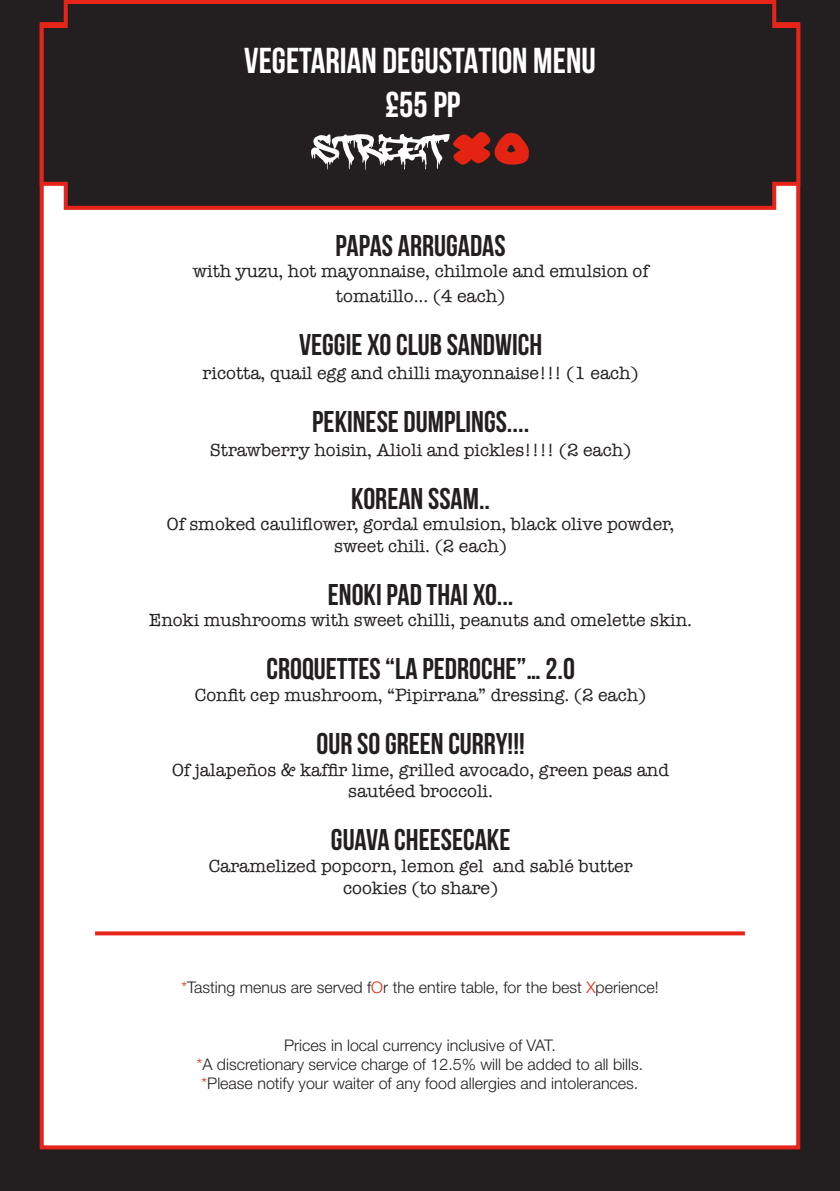
<style>
.page{position:relative;width:840px;height:1191px;background:#fff}
.page>*{position:absolute;margin:0;border:0;box-sizing:border-box;transform-origin:0 0}
.t1{font:700 36px "Bebas Neue";color:#fff}
.Plate{font:700 30px "Bebas Neue";color:#231f20}
.description{font:18px/21.6px "American Typewriter";color:#231f20;text-align:center}
.t2{font:300 16px "Helvetica Neue";color:#231f20}
.s1{color:#e42313}
</style>
<div class="page">
<div style="left:0;top:0;width:839px;height:1191px;background:#231f20"></div>
<div style="left:40px;top:22px;width:759px;height:1127px;background:#fff;border:4px solid #e72419"></div>
<svg style="left:39px;top:0;width:762px;height:212px;background:#312323"></svg>
<svg style="left:311px;top:130px;width:218px;height:40px"></svg>
<svg style="left:95px;top:931px;width:649px;height:4px;background:#e93930"></svg>
<p class="t1" style="left:244px;top:41px;width:353px">VEGETARIAN DEGUSTATION MENU</p>
<p class="t1" style="left:385px;top:84px;width:77px">£55 PP</p>
<p class="Plate" style="left:335px;top:229px;width:171px">PAPAS ARRUGADAS</p>
<p class="description" style="left:192px;top:260px;width:457px;line-height:24px">with yuzu, hot mayonnaise, chilmole and emulsion of tomatillo... (4 each)</p>
<p class="Plate" style="left:299px;top:328px;width:244px">VEGGIE XO CLUB SANDWICH</p>
<p class="description" style="left:202px;top:362px;width:437px">ricotta, quail egg and chilli mayonnaise!!! (1 each)</p>
<p class="Plate" style="left:312px;top:405px;width:218px">PEKINESE DUMPLINGS....</p>
<p class="description" style="left:210px;top:439px;width:422px">Strawberry hoisin, Alioli and pickles!!!! (2 each)</p>
<p class="Plate" style="left:351px;top:482px;width:140px">KOREAN SSAM..</p>
<p class="description" style="left:167px;top:513px;width:509px">Of smoked cauliflower, gordal emulsion, black olive powder, sweet chili. (2 each)</p>
<p class="Plate" style="left:327px;top:578px;width:187px">ENOKI PAD THAI XO...</p>
<p class="description" style="left:149px;top:610px;width:544px">Enoki mushrooms with sweet chilli, peanuts and omelette skin.</p>
<p class="Plate" style="left:266px;top:652px;width:310px">CROQUETTES “LA PEDROCHE”… 2.0</p>
<p class="description" style="left:195px;top:684px;width:452px">Confit cep mushroom, “Pipirrana” dressing. (2 each)</p>
<p class="Plate" style="left:316px;top:727px;width:209px">OUR SO GREEN CURRY!!!</p>
<p class="description" style="left:172px;top:759px;width:498px">Of jalapeños &amp; kaffir lime, grilled avocado, green peas and sautéed broccoli.</p>
<p class="Plate" style="left:331px;top:823px;width:181px">GUAVA CHEESECAKE</p>
<p class="description" style="left:208px;top:855px;width:425px">Caramelized popcorn, lemon gel and sablé butter</p>
<p class="description" style="left:343px;top:877px;width:157px">cookies (to share)</p>
<p class="t2" style="left:181px;top:974px;width:478px"><span class="s1">*</span>Tasting menus are served f<span class="s1">O</span>r the entire table, for the best <span class="s1">X</span>perience!</p>
<p class="t2" style="left:284px;top:1032px;width:273px">Prices in local currency inclusive of VAT.</p>
<p class="t2" style="left:196px;top:1051px;width:448px"><span class="s1">*</span>A discretionary service charge of 12.5% will be added to all bills.</p>
<p class="t2" style="left:201px;top:1070px;width:438px"><span class="s1">*</span>Please notify your waiter of any food allergies and intolerances.</p>
</div>
